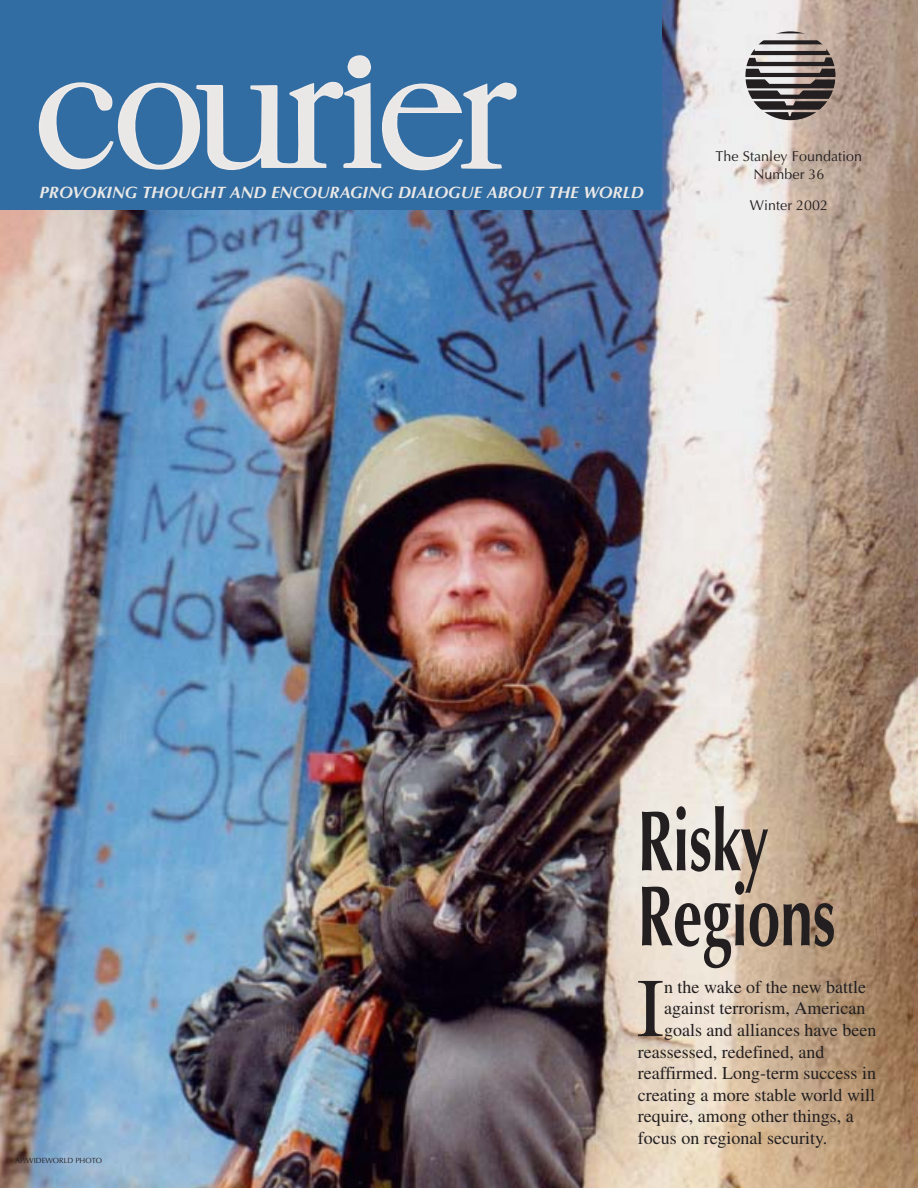
<style>
.page{position:relative;width:918px;height:1188px;background:#fff}
.page>*{position:absolute;margin:0;border:0;box-sizing:border-box;transform-origin:0 0}
.t1{font:700 85.35px/75px "Optima";color:#231f20;scale:.69 1}
.t2{font:83.25px "Times";color:#231f20}
.t3{font:18px "Times";color:#231f20}
.t4{font:italic 700 16.5px "Optima";color:#eae8e7}
.t5{font:14.25px/17.4px "Optima";letter-spacing:.005em;color:#231f20;text-align:center}
.t6{font:7.5px "Optima";color:#231f20}
</style>
<div class="page">
<img style="left:0;top:0;width:918px;height:1188px">
<svg style="left:772px;top:31px;width:37px;height:2px"></svg>
<svg style="left:745px;top:40px;width:91px;height:80px;background:#837b78"></svg>
<div style="left:0;top:0;width:661px;height:209px;background:#316da2"></div>
<svg style="left:38px;top:55px;width:479px;height:116px"></svg>
<p class="t4" style="left:40px;top:187px;width:606px">PROVOKING THOUGHT AND ENCOURAGING DIALOGUE ABOUT THE WORLD</p>
<p class="t5" style="left:716px;top:149px;width:148px">The Stanley Foundation<br>Number 36</p>
<p class="t5" style="left:750px;top:198px;width:80px">Winter 2002</p>
<p class="t6" style="left:15px;top:1158px;width:89px">AP/WIDEWORLD PHOTO</p>
<h1 class="t1" style="left:637px;top:807px;width:289px">Risky<br>Regions</h1>
<h2 class="t2" style="left:637px;top:978px;width:29px">I</h2>
<p class="t3" style="left:664px;top:980px;width:204px">n the wake of the new battle</p>
<p class="t3" style="left:664px;top:1002px;width:203px">against terrorism, American</p>
<p class="t3" style="left:664px;top:1024px;width:214px">goals and alliances have been</p>
<p class="t3" style="left:638px;top:1045px;width:188px">reassessed, redefined, and</p>
<p class="t3" style="left:638px;top:1067px;width:240px">reaffirmed. Long-term success in</p>
<p class="t3" style="left:638px;top:1088px;width:239px">creating a more stable world will</p>
<p class="t3" style="left:638px;top:1110px;width:217px">require, among other things, a</p>
<p class="t3" style="left:638px;top:1132px;width:191px">focus on regional security.</p>
</div>
